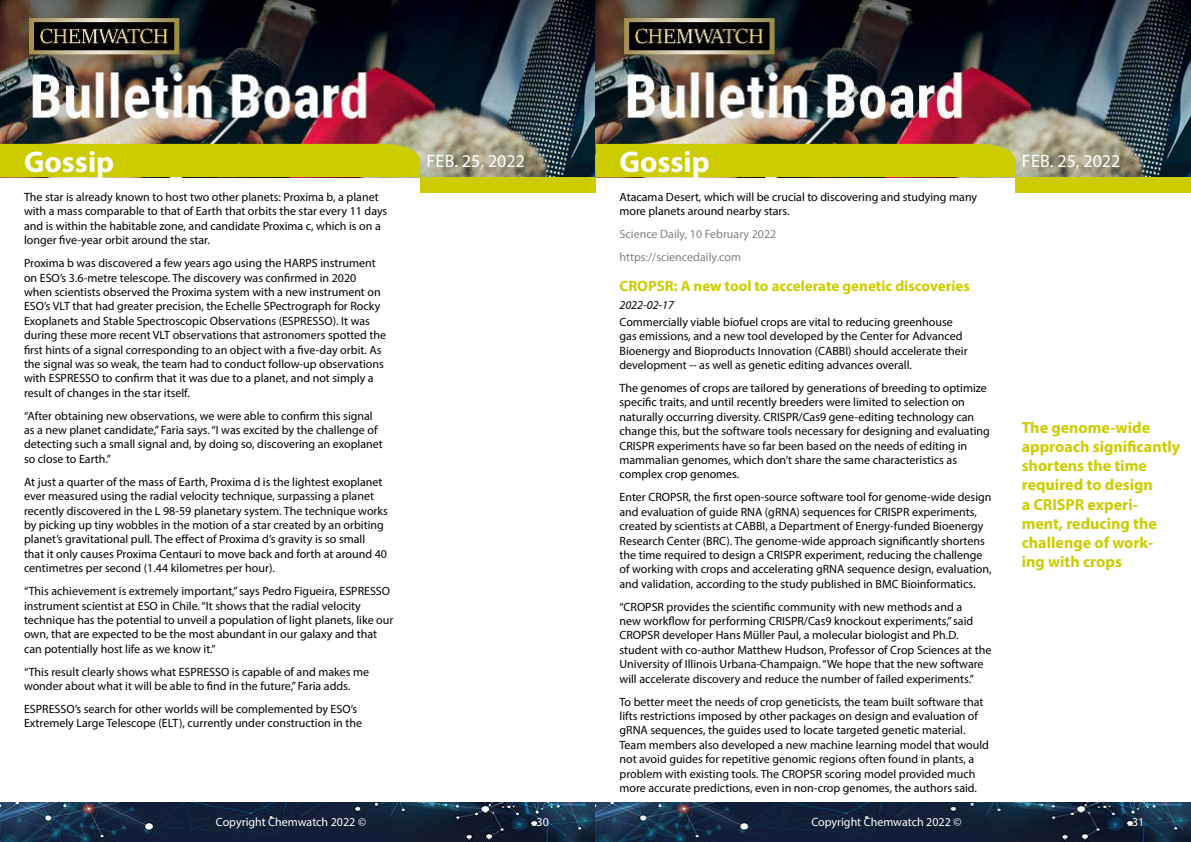
<style>
.page{position:relative;width:1191px;height:842px;background:#fff}
.page>*{position:absolute;margin:0;border:0;box-sizing:border-box;transform-origin:0 0}
.t1{font:700 30px "Myriad Pro";color:#fff}
.t2{font:18px "Myriad Pro";color:#fff}
.t3{font:700 16px/19.2px "Myriad Pro";color:#cc0}
.t4{font:700 15px "Myriad Pro";color:#cc0}
.t5{font:12px/14.4px "Myriad Pro";color:#000}
.t6{font:12px/22.9px "Myriad Pro";color:#808285}
.t7{font:12px "Myriad Pro";color:#fff}
.t8{font:italic 12px "Myriad Pro";color:#000}
</style>
<div class="page">
<img style="left:0;top:0;width:1191px;height:177px">
<div style="left:420px;top:177px;width:175px;height:15px;background:#cc0"></div>
<div style="left:1015px;top:177px;width:176px;height:15px;background:#cc0"></div>
<div style="left:0;top:144px;width:420px;height:33px;background:#cc0"></div>
<div style="left:595px;top:144px;width:420px;height:33px;background:#cc0"></div>
<img style="left:0;top:802px;width:1191px;height:40px">
<h1 class="t1" style="left:24px;top:142px;width:92px">Gossip</h1>
<h1 class="t1" style="left:619px;top:142px;width:92px">Gossip</h1>
<p class="t5" style="left:24px;top:190px;width:365px">The star is already known to host two other planets: Proxima b, a planet with a mass comparable to that of Earth that orbits the star every 11 days and is within the habitable zone, and candidate Proxima c, which is on a longer five-year orbit around the star.</p>
<p class="t5" style="left:24px;top:256px;width:364px">Proxima b was discovered a few years ago using the HARPS instrument on ESO’s 3.6-metre telescope. The discovery was confirmed in 2020 when scientists observed the Proxima system with a new instrument on ESO’s VLT that had greater precision, the Echelle SPectrograph for Rocky Exoplanets and Stable Spectroscopic Observations (ESPRESSO). It was during these more recent VLT observations that astronomers spotted the first hints of a signal corresponding to an object with a five-day orbit. As the signal was so weak, the team had to conduct follow-up observations with ESPRESSO to confirm that it was due to a planet, and not simply a result of changes in the star itself.</p>
<p class="t5" style="left:24px;top:408px;width:360px">“After obtaining new observations, we were able to confirm this signal as a new planet candidate,” Faria says. “I was excited by the challenge of detecting such a small signal and, by doing so, discovering an exoplanet so close to Earth.”</p>
<p class="t5" style="left:24px;top:474px;width:365px">At just a quarter of the mass of Earth, Proxima d is the lightest exoplanet ever measured using the radial velocity technique, surpassing a planet recently discovered in the L 98-59 planetary system. The technique works by picking up tiny wobbles in the motion of a star created by an orbiting planet’s gravitational pull. The effect of Proxima d’s gravity is so small that it only causes Proxima Centauri to move back and forth at around 40 centimetres per second (1.44 kilometres per hour).</p>
<p class="t5" style="left:24px;top:584px;width:371px">“This achievement is extremely important,” says Pedro Figueira, ESPRESSO instrument scientist at ESO in Chile. “It shows that the radial velocity technique has the potential to unveil a population of light planets, like our own, that are expected to be the most abundant in our galaxy and that can potentially host life as we know it.”</p>
<p class="t5" style="left:24px;top:664px;width:347px">“This result clearly shows what ESPRESSO is capable of and makes me wonder about what it will be able to find in the future,” Faria adds.</p>
<p class="t5" style="left:24px;top:701px;width:340px">ESPRESSO’s search for other worlds will be complemented by ESO’s<br>Extremely Large Telescope (ELT), currently under construction in the</p>
<h2 class="t2" style="left:426px;top:150px;width:100px">Feb. 25, 2022</h2>
<h2 class="t2" style="left:1022px;top:150px;width:100px">Feb. 25, 2022</h2>
<p class="t5" style="left:619px;top:190px;width:359px">Atacama Desert, which will be crucial to discovering and studying many more planets around nearby stars.</p>
<p class="t6" style="left:619px;top:223px;width:158px">Science Daily, 10 February 2022 https://sciencedaily.com</p>
<p class="t4" style="left:619px;top:276px;width:352px">CROPSR: A new tool to accelerate genetic discoveries</p>
<p class="t8" style="left:619px;top:297px;width:56px">2022-02-17</p>
<p class="t5" style="left:619px;top:314px;width:350px">Commercially viable biofuel crops are vital to reducing greenhouse gas emissions, and a new tool developed by the Center for Advanced Bioenergy and Bioproducts Innovation (CABBI) should accelerate their development -- as well as genetic editing advances overall.</p>
<p class="t5" style="left:619px;top:381px;width:372px">The genomes of crops are tailored by generations of breeding to optimize specific traits, and until recently breeders were limited to selection on naturally occurring diversity. CRISPR/Cas9 gene-editing technology can change this, but the software tools necessary for designing and evaluating CRISPR experiments have so far been based on the needs of editing in mammalian genomes, which don’t share the same characteristics as complex crop genomes.</p>
<p class="t5" style="left:619px;top:490px;width:373px">Enter CROPSR, the first open-source software tool for genome-wide design and evaluation of guide RNA (gRNA) sequences for CRISPR experiments, created by scientists at CABB I, a Department of Energy-funded Bioenergy Research Center (BRC). The genome-wide approach significantly shortens the time required to design a CRISPR experiment, reducing the challenge of working with crops and accelerating gRNA sequence design, evaluation, and validation, according to the study published in BMC Bioinformatics.</p>
<p class="t5" style="left:619px;top:599px;width:373px">“CROPSR provides the scientific community with new methods and a<br>new workflow for performing CRISPR/Cas9 knockout experiments,” said CROPSR developer Hans Müller Paul, a molecular biologist and Ph.D. student with co-author Matthew Hudson, Professor of Crop Sciences at the University of Illinois Urbana-Champaign. “We hope that the new software will accelerate discovery and reduce the number of failed experiments.”</p>
<p class="t5" style="left:619px;top:694px;width:371px">To better meet the needs of crop geneticists, the team built software that lifts restrictions imposed by other packages on design and evaluation of gRNA sequences, the guides used to locate targeted genetic material.<br>Team members also developed a new machine learning model that would not avoid guides for repetitive genomic regions often found in plants, a problem with existing tools. The CROPSR scoring model provided much more accurate predictions, even in non-crop genomes, the authors said.</p>
<h3 class="t3" style="left:1021px;top:417px;width:160px">The genome-wide approach significantly shortens the time required to design<br>a CRISPR experi&shy;ment, reducing the challenge of work&shy;ing with crops</h3>
<p class="t7" style="left:216px;top:815px;width:152px">Copyright Chemwatch 2022 ©</p>
<p class="t7" style="left:536px;top:815px;width:14px">30</p>
<p class="t7" style="left:811px;top:815px;width:152px">Copyright Chemwatch 2022 ©</p>
<p class="t7" style="left:1132px;top:815px;width:14px">31</p>
</div>
